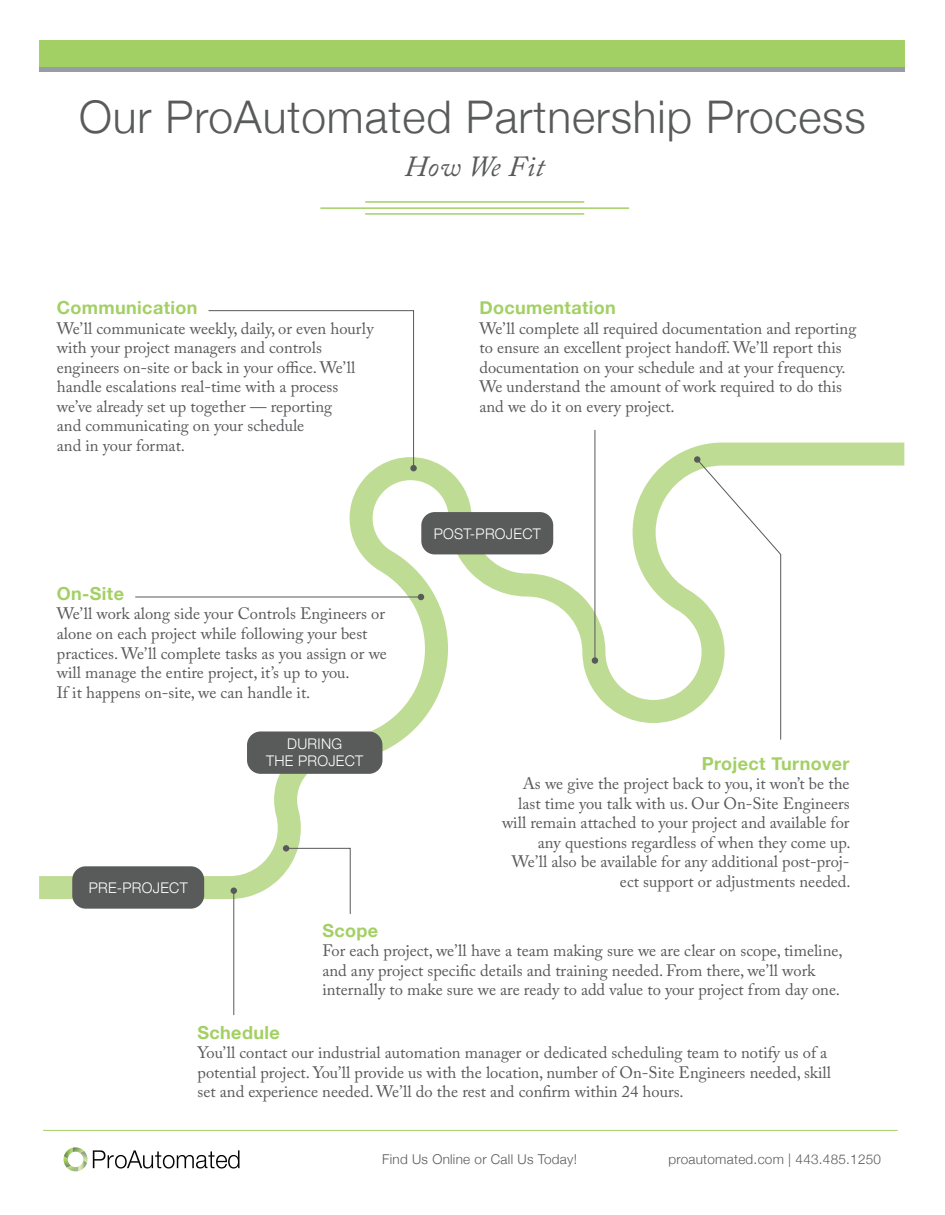
<style>
.page{position:relative;width:945px;height:1215px;background:#fff}
.page>*{position:absolute;margin:0;border:0;box-sizing:border-box;transform-origin:0 0}
.t1{font:300 45px "Helvetica Neue";letter-spacing:.02em;color:#595a5a}
.t2{font:italic 28.95px "Adobe Caslon Pro";letter-spacing:.02em;color:#595a5a}
.t3{font:700 18px "Helvetica Neue";letter-spacing:.02em;color:#a3d064}
.t4{font:16.5px/19.5px "Adobe Caslon Pro";color:#57585a}
.t5{font:300 14.7px/16.4px "Helvetica Neue";letter-spacing:.02em;color:#fff;text-align:center}
.t6{font:300 13.5px "Helvetica Neue";letter-spacing:.02em;color:#595a5a}
</style>
<div class="page">
<svg style="left:39px;top:443px;width:865px;height:456px"></svg>
<hr style="left:233px;top:891px;width:1px;height:124px;background:#58595b">
<div style="left:231px;top:887px;width:6px;height:7px;background:#58595b;border-radius:50%"></div>
<svg style="left:285px;top:847px;width:66px;height:67px"></svg>
<div style="left:283px;top:845px;width:6px;height:7px;background:#58595b;border-radius:50%"></div>
<hr style="left:595px;top:430px;width:1px;height:231px;background:#58595b">
<div style="left:592px;top:657px;width:6px;height:7px;background:#58595b;border-radius:50%"></div>
<svg style="left:208px;top:310px;width:206px;height:159px"></svg>
<div style="left:410px;top:465px;width:7px;height:6px;background:#58595b;border-radius:50%"></div>
<svg style="left:694px;top:456px;width:88px;height:284px"></svg>
<hr style="left:136px;top:597px;width:285px;height:1px;background:#58595b">
<svg style="left:418px;top:594px;width:6px;height:6px"></svg>
<div style="left:421px;top:512px;width:132px;height:42px;background:#595a5a;border-radius:13px"></div>
<div style="left:247px;top:731px;width:135px;height:43px;background:#595a5a;border-radius:14px"></div>
<div style="left:72px;top:866px;width:132px;height:43px;background:#595a5a;border-radius:13px"></div>
<hr style="left:43px;top:1130px;width:855px;height:1px;background:#a3d065">
<svg style="left:64px;top:1147px;width:175px;height:24px"></svg>
<hr style="left:321px;top:207px;width:308px;height:2px;background:#a3d064">
<hr style="left:366px;top:213px;width:218px;height:2px;background:#a3d064">
<hr style="left:366px;top:201px;width:218px;height:2px;background:#a3d064">
<div style="left:39px;top:57px;width:865px;height:14px;background:#989ca7"></div>
<div style="left:39px;top:40px;width:865px;height:27px;background:#a3d064"></div>
<h1 class="t1" style="left:79px;top:81px;width:788px">Our ProAutomated Partnership Process</h1>
<h2 class="t2" style="left:405px;top:149px;width:141px">How We Fit</h2>
<p class="t3" style="left:57px;top:294px;width:142px">Communication</p>
<p class="t4" style="left:57px;top:318px;width:318px">We’ll communicate weekly, daily, or even hourly with your project managers and controls engineers on-site or back in your office. We’ll handle escalations real-time with a process we’ve already set up together — reporting<br>and communicating on your schedule<br>and in your format.</p>
<p class="t3" style="left:57px;top:579px;width:69px">On-Site</p>
<p class="t4" style="left:57px;top:604px;width:332px">We’ll work along side your Controls Engineers or alone on each project while following your best practices. We’ll complete tasks as you assign or we will manage the entire project, it’s up to you.<br>If it happens on-site, we can handle it.</p>
<p class="t5" style="left:89px;top:879px;width:101px">PRE-PROJECT</p>
<p class="t5" style="left:266px;top:735px;width:99px">DURING<br>THE PROJECT</p>
<p class="t3" style="left:479px;top:294px;width:138px">Documentation</p>
<p class="t4" style="left:479px;top:318px;width:378px">We’ll complete all required documentation and reporting to ensure an excellent project handoff. We’ll report this documentation on your schedule and at your frequency.<br>We understand the amount of work required to do this and we do it on every project.</p>
<p class="t5" style="left:434px;top:525px;width:109px">POST-PROJECT</p>
<p class="t3" style="left:702px;top:749px;width:149px">Project Turnover</p>
<p class="t4" style="left:502px;top:774px;width:350px;text-align:right">As we give the project back to you, it won’t be the last time you talk with us. Our On-Site Engineers will remain attached to your project and available for any questions regardless of when they come up.<br>We’ll also be available for any additional post-proj&shy;ect support or adjustments needed.</p>
<p class="t3" style="left:322px;top:916px;width:57px">Scope</p>
<p class="t4" style="left:322px;top:941px;width:522px">For each project, we’ll have a team making sure we are clear on scope, timeline, and any project specific details and training needed. From there, we’ll work internally to make sure we are ready to add value to your project from day one.</p>
<p class="t3" style="left:198px;top:1018px;width:84px">Schedule</p>
<p class="t4" style="left:198px;top:1043px;width:635px">You’ll contact our industrial automation manager or dedicated scheduling team to notify us of a potential project. You’ll provide us with the location, number of On-Site Engineers needed, skill set and experience needed. We’ll do the rest and confirm within 24 hours.</p>
<p class="t6" style="left:382px;top:1148px;width:196px">Find Us Online or Call Us Today!</p>
<p class="t6" style="left:668px;top:1148px;width:214px">proautomated.com | 443.485.1250</p>
</div>
